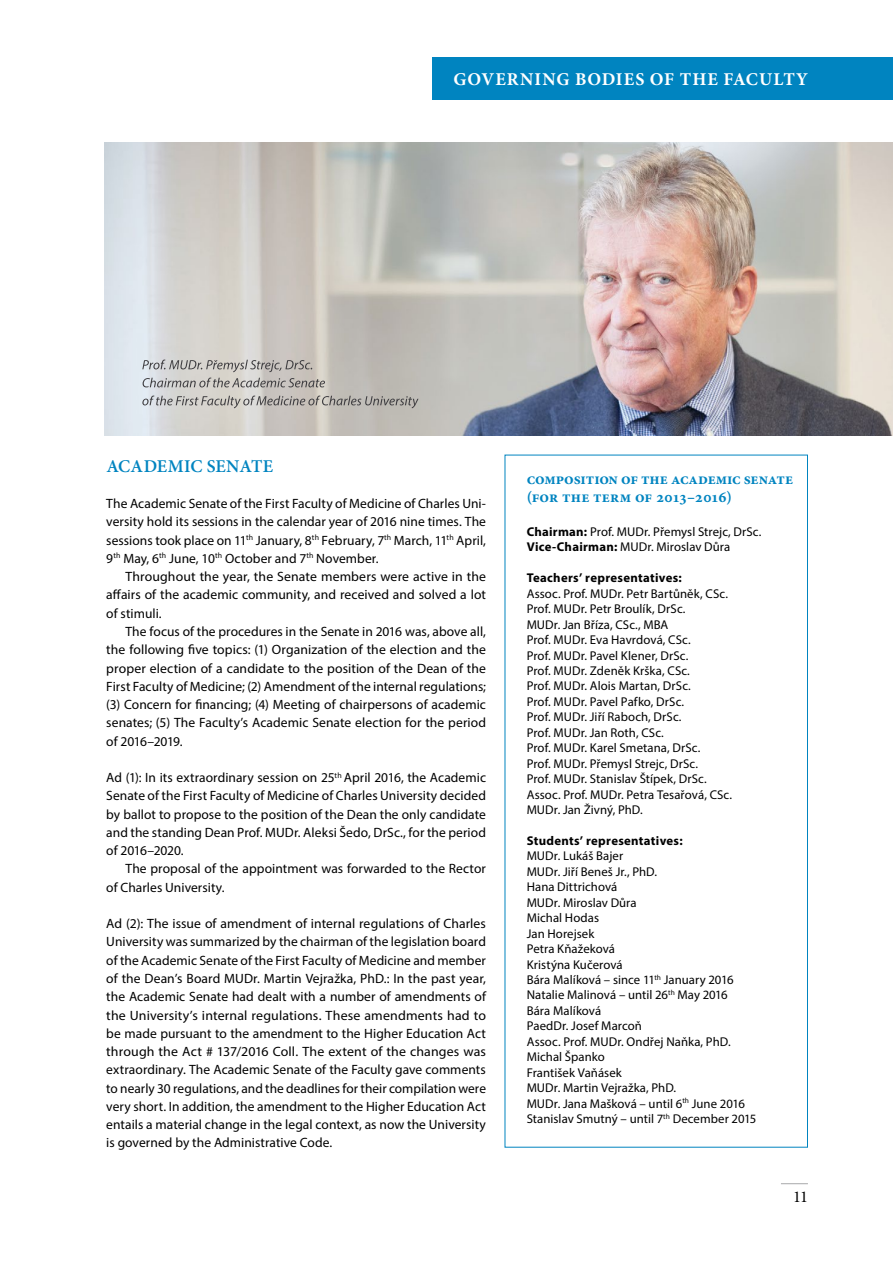
<style>
.page{position:relative;width:893px;height:1263px;background:#fff}
.page>*{position:absolute;margin:0;border:0;box-sizing:border-box;transform-origin:0 0}
.t1{font:700 18px "Minion Pro";color:#fff}
.t2{font:600 18px "Minion Pro";letter-spacing:.015em;color:#0084c0}
.t3{font:16.5px "Minion Pro";color:#000}
.t4{font:700 15.75px/18px "Minion Pro";letter-spacing:-.005em;color:#0084c0}
.t5{font:13.5px/18.3px "Myriad Pro";letter-spacing:.005em;color:#000;text-align:justify}
.t6{font:12.75px/15.5px "Myriad Pro";letter-spacing:.005em;color:#000}
.t7{font:700 12.75px "Myriad Pro";letter-spacing:.025em;color:#000}
.s1{font-weight:700}
</style>
<div class="page">
<svg style="left:781px;top:1183px;width:27px;height:1px"></svg>
<div style="left:432px;top:57px;width:461px;height:43px;background:#0084c0"></div>
<img style="left:104px;top:143px;width:789px;height:292px">
<svg style="left:142px;top:396px;width:277px;height:12px;background:#afaca9"></svg>
<svg style="left:143px;top:378px;width:182px;height:9px;background:#acaaa7"></svg>
<svg style="left:142px;top:360px;width:170px;height:12px;background:#b4b2b0"></svg>
<h1 class="t1" style="left:453px;top:67px;width:14px">governing</h1>
<h1 class="t1" style="left:575px;top:67px;width:51px">bodies</h1>
<h1 class="t1" style="left:650px;top:67px;width:44px">of the</h1>
<h1 class="t1" style="left:723px;top:67px;width:63px">Faculty</h1>
<h1 class="t2" style="left:106px;top:453px;width:168px">ACADEMIC SENATE</h1>
<p class="t5" style="left:106px;top:494px;width:381px">The Academic Senate of the First Faculty of Medicine of Charles Uni&shy;versity hold its sessions in the calendar year of 2016 nine times. The sessions took place on 11<sup>th</sup> January, 8<sup>th</sup> February, 7<sup>th</sup> March, 11<sup>th</sup> April, 9<sup>th</sup> May, 6<sup>th</sup> June, 10<sup>th</sup> October and 7<sup>th</sup> November.</p>
<p class="t5" style="left:106px;top:567px;width:381px;text-indent:19px">Throughout the year, the Senate members were active in the affairs of the academic community, and received and solved a lot of stimuli.</p>
<p class="t5" style="left:106px;top:622px;width:381px;text-indent:19px">The focus of the procedures in the Senate in 2016 was, above all, the following five topics: (1) Organization of the election and the proper election of a candidate to the position of the Dean of the First Faculty of Medicine; (2) Amendment of the internal regulations; (3) Concern for financing; (4) Meeting of chairpersons of academic senates; (5) The Faculty’s Academic Senate election for the period of 2016–2019.</p>
<p class="t5" style="left:106px;top:768px;width:381px">Ad (1): In its extraordinary session on 25<sup>th</sup> April 2016, the Academic Senate of the First Faculty of Medicine of Charles University decided by ballot to propose to the position of the Dean the only candidate and the standing Dean Prof. MUDr. Aleksi Šedo, DrSc., for the period of 2016–2020.</p>
<p class="t5" style="left:106px;top:859px;width:381px;text-indent:19px">The proposal of the appointment was forwarded to the Rector of Charles University.</p>
<p class="t5" style="left:106px;top:914px;width:381px">Ad (2): The issue of amendment of internal regulations of Charles University was summarized by the chairman of the legislation board of the Academic Senate of the First Faculty of Medicine and member of the Dean’s Board MUDr. Martin Vejražka, PhD.: In the past year, the Academic Senate had dealt with a number of amendments of the University’s internal regulations. These amendments had to be made pursuant to the amendment to the Higher Education Act through the Act # 137/2016 Coll. The extent of the changes was extraordinary. The Academic Senate of the Faculty gave comments to nearly 30 regulations, and the deadlines for their compilation were very short. In addition, the amendment to the Higher Education Act entails a material change in the legal context, as now the University is governed by the Administrative Code.</p>
<p class="t4" style="left:527px;top:470px;width:268px">composition of the academic senate (for the term of 2013–2016)</p>
<p class="t6" style="left:527px;top:524px;width:236px"><span class="s1">Chairman:</span> Prof. MUDr. Přemysl Strejc, DrSc.<br><span class="s1">Vice-Chairman:</span> MUDr. Miroslav Důra</p>
<p class="t7" style="left:527px;top:570px;width:157px">Teachers’ representatives:</p>
<p class="t6" style="left:527px;top:585px;width:207px">Assoc. Prof. MUDr. Petr Bartůněk, CSc.<br>Prof. MUDr. Petr Broulík, DrSc.<br>MUDr. Jan Bříza, CSc., MBA<br>Prof. MUDr. Eva Havrdová, CSc.<br>Prof. MUDr. Pavel Klener, DrSc.<br>Prof. MUDr. Zdeněk Krška, CSc.<br>Prof. MUDr. Alois Martan, DrSc.<br>Prof. MUDr. Pavel Pafko, DrSc.<br>Prof. MUDr. Jiří Raboch, DrSc.<br>Prof. MUDr. Jan Roth, CSc.<br>Prof. MUDr. Karel Smetana, DrSc.<br>Prof. MUDr. Přemysl Strejc, DrSc.<br>Prof. MUDr. Stanislav Štípek, DrSc.<br>Assoc. Prof. MUDr. Petra Tesařová, CSc.<br>MUDr. Jan Živný, PhD.</p>
<p class="t7" style="left:527px;top:832px;width:157px">Students’ representatives:</p>
<p class="t6" style="left:527px;top:848px;width:231px">MUDr. Lukáš Bajer<br>MUDr. Jiří Beneš Jr., PhD.<br>Hana Dittrichová<br>MUDr. Miroslav Důra<br>Michal Hodas<br>Jan Horejsek<br>Petra Kňažeková<br>Kristýna Kučerová<br>Bára Malíková – since 11<sup>th</sup> January 2016<br>Natalie Malinová – until 26<sup>th</sup> May 2016<br>Bára Malíková<br>PaedDr. Josef Marcoň<br>Assoc. Prof. MUDr. Ondřej Naňka, PhD.<br>Michal Španko<br>František Vaňásek<br>MUDr. Martin Vejražka, PhD.<br>MUDr. Jana Mašková – until 6<sup>th</sup> June 2016<br>Stanislav Smutný – until 7<sup>th</sup> December 2015</p>
<p class="t3" style="left:793px;top:1186px;width:16px">11</p>
</div>
